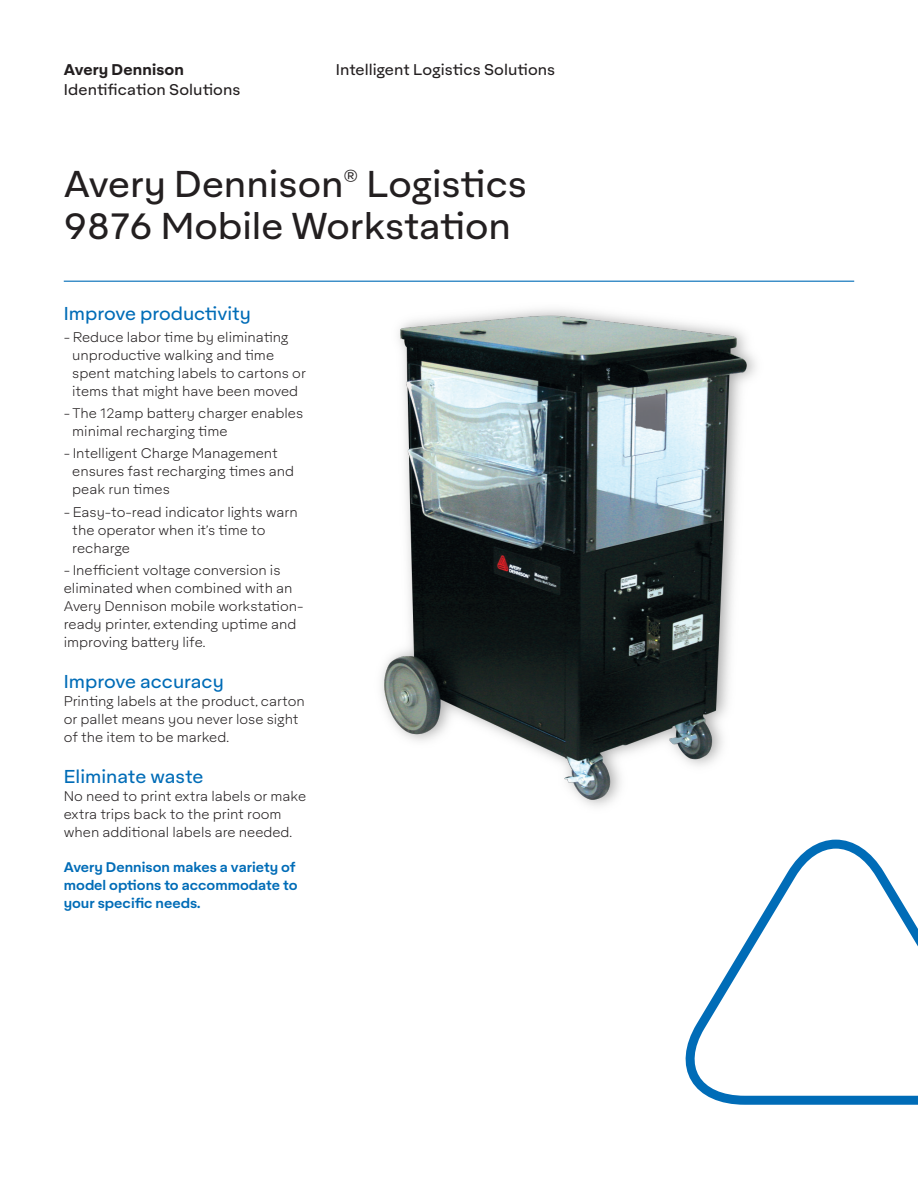
<style>
.page{position:relative;width:918px;height:1188px;background:#fff}
.page>*{position:absolute;margin:0;border:0;box-sizing:border-box;transform-origin:0 0}
.t1{font:36px/42px "Aktifo A";color:#231f20}
.t2{font:18px "Aktifo A";color:#006cb7}
.t3{font:15px "Aktifo A";letter-spacing:.005em;color:#231f20}
.t4{font:700 15px "Aktifo A";letter-spacing:.01em;color:#231f20}
.t5{font:300 13.5px/18px "Aktifo A";color:#231f20}
.t6{font:600 13.5px/18px "Aktifo A";color:#006cb7}
</style>
<div class="page">
<hr style="left:64px;top:281px;width:790px;height:1px;background:#006cb7">
<svg style="left:685px;top:839px;width:233px;height:266px"></svg>
<img style="left:359px;top:280px;width:428px;height:527px">
<p class="t4" style="left:64px;top:59px;width:122px">Avery Dennison</p>
<p class="t3" style="left:64px;top:80px;width:178px">Identification Solutions</p>
<p class="t3" style="left:336px;top:60px;width:221px">Intelligent Logistics Solutions</p>
<h1 class="t1" style="left:64px;top:163px;width:465px">Avery Dennison<sup>®</sup> Logistics<br>9876 Mobile Workstation</h1>
<h2 class="t2" style="left:64px;top:302px;width:188px">Improve productivity</h2>
<p class="t5" style="left:72px;top:328px;width:235px;text-indent:-9px">- Reduce labor time by eliminating unproductive walking and time spent matching labels to cartons or items that might have been moved</p>
<p class="t5" style="left:72px;top:404px;width:232px;text-indent:-9px">- The 12amp battery charger enables minimal recharging time</p>
<p class="t5" style="left:72px;top:444px;width:223px;text-indent:-9px">- Intelligent Charge Management ensures fast recharging times and peak run times</p>
<p class="t5" style="left:72px;top:503px;width:227px;text-indent:-9px">- Easy-to-read indicator lights warn the operator when it’s time to recharge</p>
<p class="t5" style="left:64px;top:561px;width:241px">- Inefficient voltage conversion is eliminated when combined with an Avery Dennison mobile workstation&shy;ready printer, extending uptime and improving battery life.</p>
<h2 class="t2" style="left:64px;top:670px;width:161px">Improve accuracy</h2>
<p class="t5" style="left:64px;top:692px;width:243px">Printing labels at the product, carton or pallet means you never lose sight of the item to be marked.</p>
<h2 class="t2" style="left:64px;top:765px;width:141px">Eliminate waste</h2>
<p class="t5" style="left:64px;top:787px;width:244px">No need to print extra labels or make extra trips back to the print room when additional labels are needed.</p>
<p class="t6" style="left:64px;top:858px;width:235px">Avery Dennison makes a variety of model options to accommodate to your specific needs.</p>
</div>
